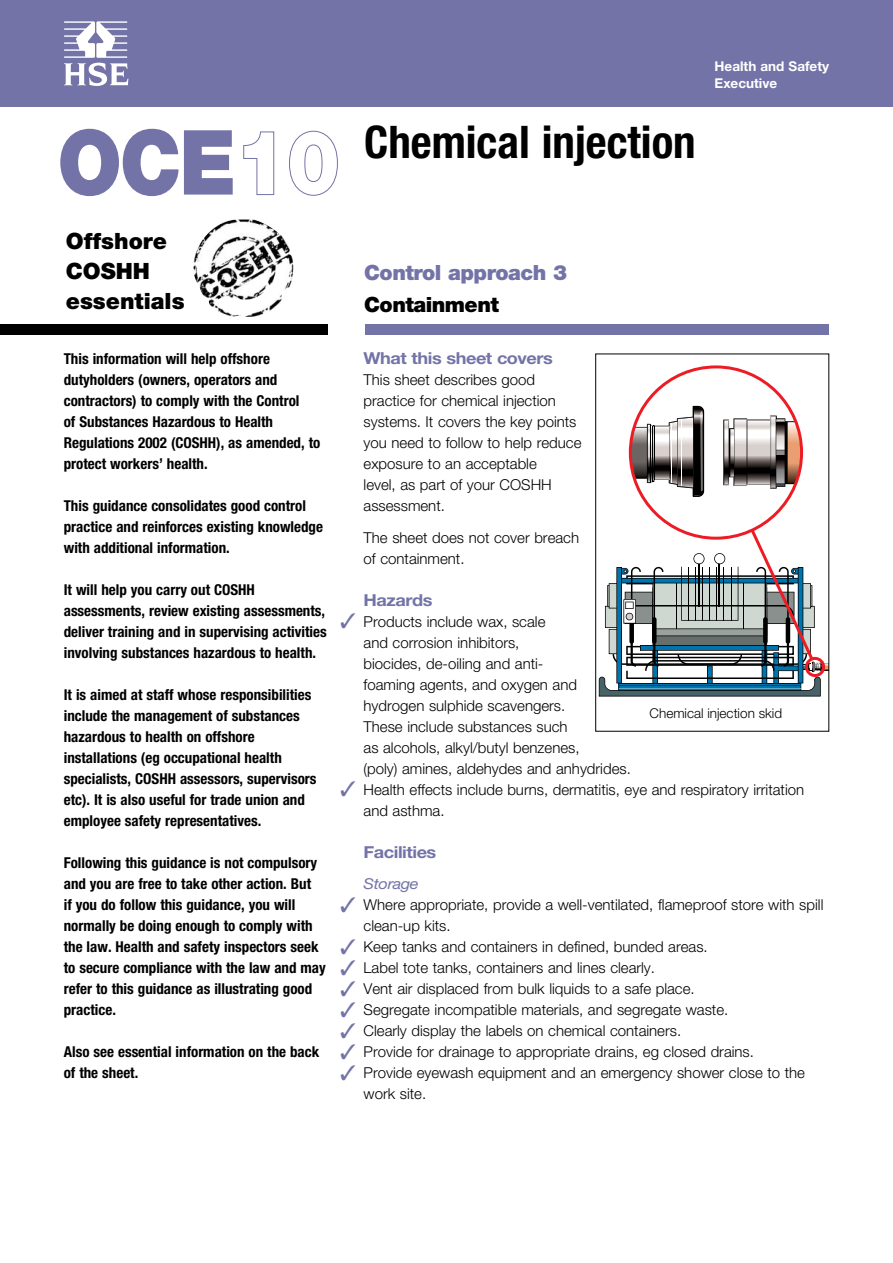
<style>
.page{position:relative;width:893px;height:1263px;background:#fff}
.page>*{position:absolute;margin:0;border:0;box-sizing:border-box;transform-origin:0 0}
.t1{font:900 90px "Helvetica Neue";color:#7373a8;scale:.9 1}
.t2{font:700 condensed 45px "Helvetica Neue";color:#000}
.t3{font:900 22.5px/30px "Helvetica Neue";color:#000}
.t4{font:900 21px "Helvetica Neue";letter-spacing:-.025em;color:#7373a8}
.t5{font:900 21px "Helvetica Neue";letter-spacing:-.025em;color:#000}
.t6{font:700 16.5px "Helvetica Neue";letter-spacing:-.025em;color:#7373a8;scale:1.1 1}
.t7{font:700 condensed 15px/21px "Helvetica Neue";color:#000}
.t8{font:300 15px/21px "Helvetica Neue";color:#000}
.t9{font:italic 15px "Helvetica Neue";letter-spacing:-.025em;color:#7373a8;scale:1.1 1}
.t10{font:700 13.5px/16.5px "Helvetica Neue";color:#fff}
.t11{font:300 13.5px "Helvetica Neue";color:#000}
.s1{color:#7373a8}
</style>
<div class="page">
<div style="left:0;top:0;width:893px;height:106px;background:#7373a8"></div>
<svg style="left:64px;top:21px;width:64px;height:65px"></svg>
<div style="left:366px;top:324px;width:463px;height:10px;background:#7373a8"></div>
<div style="left:0;top:324px;width:327px;height:10px;background:#000"></div>
<svg style="left:599px;top:365px;width:228px;height:331px"></svg>
<div style="left:595px;top:354px;width:234px;height:378px;border:1px solid #000"></div>
<svg style="left:243px;top:131px;width:32px;height:64px"></svg>
<svg style="left:289px;top:130px;width:49px;height:66px"></svg>
<img style="left:193px;top:220px;width:101px;height:97px">
<h1 class="t1" style="left:57px;top:109px;width:200px">OCE</h1>
<h3 class="t3" style="left:66px;top:226px;width:120px">Offshore<br>COSHH essentials</h3>
<h2 class="t2" style="left:364px;top:114px;width:333px">Chemical injection</h2>
<p class="t10" style="left:715px;top:58px;width:116px">Health and Safety<br>Executive</p>
<h3 class="t4" style="left:364px;top:260px;width:204px">Control approach 3</h3>
<h3 class="t5" style="left:364px;top:292px;width:136px">Containment</h3>
<p class="t7" style="left:64px;top:348px;width:258px">This information will help offshore dutyholders (owners, operators and contractors) to comply with the Control<br>of Substances Hazardous to Health Regulations 2002 (COSHH), as amended, to protect workers’ health.</p>
<p class="t7" style="left:64px;top:495px;width:261px">This guidance consolidates good control practice and reinforces existing knowledge with additional information.</p>
<p class="t7" style="left:64px;top:579px;width:264px">It will help you carry out COSHH assessments, review existing assessments, deliver training and in supervising activities involving substances hazardous to health.</p>
<p class="t7" style="left:64px;top:684px;width:254px">It is aimed at staff whose responsibilities include the management of substances hazardous to health on offshore installations (eg occupational health specialists, COSHH assessors, supervisors etc). It is also useful for trade union and employee safety representatives.</p>
<p class="t7" style="left:64px;top:852px;width:263px">Following this guidance is not compulsory and you are free to take other action. But<br>if you do follow this guidance, you will normally be doing enough to comply with the law. Health and safety inspectors seek to secure compliance with the law and may refer to this guidance as illustrating good practice.</p>
<p class="t7" style="left:64px;top:1041px;width:257px">Also see essential information on the back of the sheet.</p>
<p class="t6" style="left:364px;top:348px;width:174px">What this sheet covers</p>
<p class="t8" style="left:364px;top:369px;width:219px">This sheet describes good practice for chemical injection systems. It covers the key points you need to follow to help reduce exposure to an acceptable<br>level, as part of your COSHH assessment.</p>
<p class="t8" style="left:364px;top:526px;width:217px">The sheet does not cover breach of containment.</p>
<p class="t6" style="left:364px;top:589px;width:64px">Hazards</p>
<p class="t8" style="left:364px;top:610px;width:269px;text-indent:-23px"><span class="s1">✓</span> Products include wax, scale<br>and corrosion inhibitors,<br>biocides, de-oiling and anti-<br>foaming agents, and oxygen and hydrogen sulphide scavengers.<br>These include substances such<br>as alcohols, alkyl/butyl benzenes,<br>(poly) amines, aldehydes and anhydrides.</p>
<p class="t8" style="left:364px;top:778px;width:442px;text-indent:-23px"><span class="s1">✓</span> Health effects include burns, dermatitis, eye and respiratory irritation and asthma.</p>
<p class="t6" style="left:364px;top:841px;width:68px">Facilities</p>
<p class="t9" style="left:364px;top:875px;width:52px">Storage</p>
<p class="t8" style="left:364px;top:894px;width:461px;text-indent:-23px"><span class="s1">✓</span> Where appropriate, provide a well-ventilated, flameproof store with spill clean-up kits.</p>
<p class="t8" style="left:340px;top:936px;width:369px"><span class="s1">✓</span> Keep tanks and containers in defined, bunded areas.</p>
<p class="t8" style="left:340px;top:957px;width:316px"><span class="s1">✓</span> Label tote tanks, containers and lines clearly.</p>
<p class="t8" style="left:340px;top:978px;width:356px"><span class="s1">✓</span> Vent air displaced from bulk liquids to a safe place.</p>
<p class="t8" style="left:340px;top:999px;width:390px"><span class="s1">✓</span> Segregate incompatible materials, and segregate waste.</p>
<p class="t8" style="left:340px;top:1020px;width:342px"><span class="s1">✓</span> Clearly display the labels on chemical containers.</p>
<p class="t8" style="left:340px;top:1041px;width:415px"><span class="s1">✓</span> Provide for drainage to appropriate drains, eg closed drains.</p>
<p class="t8" style="left:364px;top:1062px;width:443px;text-indent:-23px"><span class="s1">✓</span> Provide eyewash equipment and an emergency shower close to the work site.</p>
<p class="t11" style="left:650px;top:705px;width:134px">Chemical injection skid</p>
</div>
